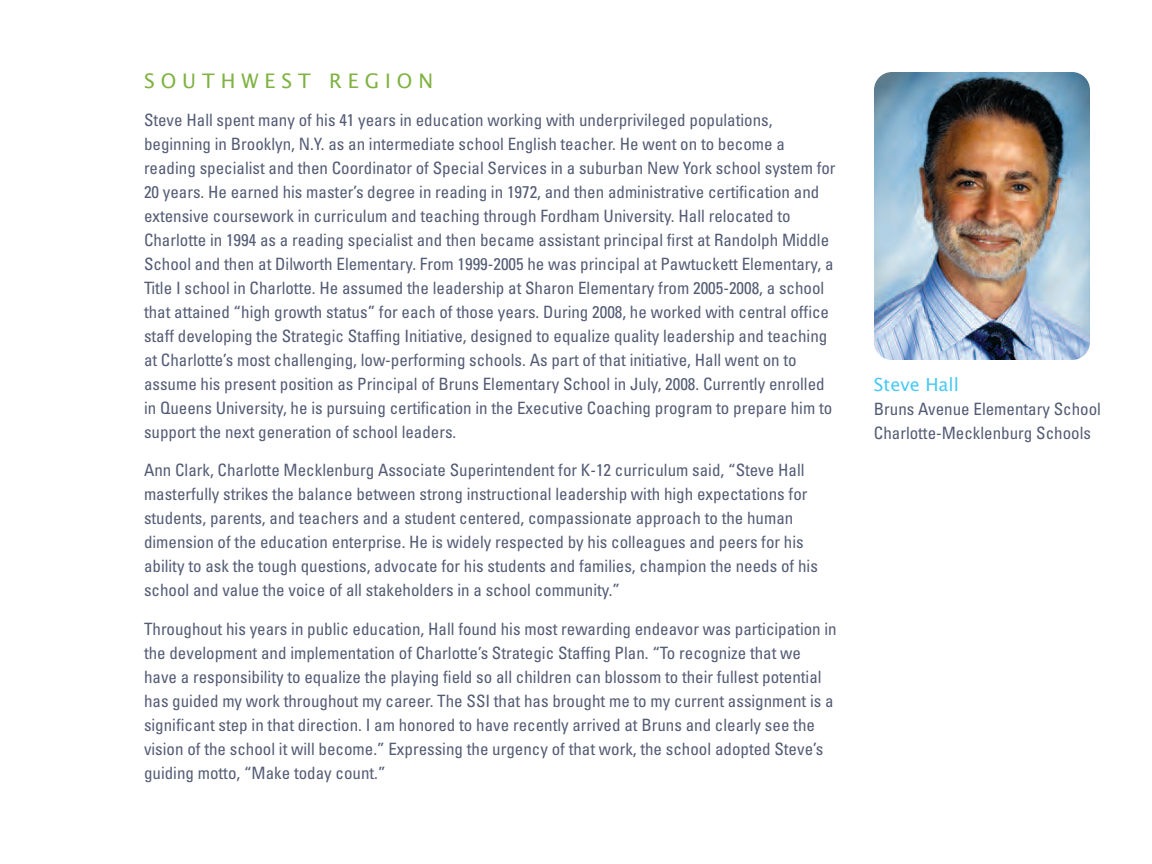
<style>
.page{position:relative;width:1152px;height:864px;background:#fff}
.page>*{position:absolute;margin:0;border:0;box-sizing:border-box;transform-origin:0 0}
.t1{font:20px "Lucida Grande";letter-spacing:.3em;color:#7fb240}
.t2{font:18px "Lucida Grande";color:#49c9f4}
.t3{font:condensed 17px/24px "Univers";color:#545c75}
</style>
<div class="page">
<img style="left:874px;top:72px;width:216px;height:288px;border-radius:18px">
<p class="t1" style="left:144px;top:69px;width:291px">SOUTHWEST REGION</p>
<p class="t3" style="left:144px;top:109px;width:693px">Steve Hall spent many of his 41 years in education working with underprivileged populations, beginning in Brooklyn, N.Y. as an intermediate school English teacher. He went on to become a reading specialist and then Coordinator of Special Services in a suburban New York school system for 20 years. He earned his master’s degree in reading in 1972, and then administrative certification and extensive coursework in curriculum and teaching through Fordham University. Hall relocated to Charlotte in 1994 as a reading specialist and then became assistant principal first at Randolph Middle School and then at Dilworth Elementary. From 1999-2005 he was principal at Pawtuckett Elementary, a Title I school in Charlotte. He assumed the leadership at Sharon Elementary from 2005-2008, a school that attained “high growth status” for each of those years. During 2008, he worked with central office staff developing the Strategic Staffing Initiative, designed to equalize quality leadership and teaching at Charlotte’s most challenging, low-performing schools. As part of that initiative, Hall went on to assume his present position as Principal of Bruns Elementary School in July, 2008. Currently enrolled in Queens University, he is pursuing certification in the Executive Coaching program to prepare him to support the next generation of school leaders.</p>
<p class="t3" style="left:144px;top:460px;width:675px">Ann Clark, Charlotte Mecklenburg Associate Superintendent for K-12 curriculum said, “Steve Hall masterfully strikes the balance between strong instructional leadership with high expectations for students, parents, and teachers and a student centered, compassionate approach to the human dimension of the education enterprise. He is widely respected by his colleagues and peers for his ability to ask the tough questions, advocate for his students and families, champion the needs of his school and value the voice of all stakeholders in a school community.”</p>
<p class="t3" style="left:144px;top:618px;width:694px">Throughout his years in public education, Hall found his most rewarding endeavor was participation in the development and implementation of Charlotte’s Strategic Staffing Plan. “To recognize that we have a responsibility to equalize the playing field so all children can blossom to their fullest potential has guided my work throughout my career. The SSI that has brought me to my current assignment is a significant step in that direction. I am honored to have recently arrived at Bruns and clearly see the vision of the school it will become.” Expressing the urgency of that work, the school adopted Steve’s guiding motto, “Make today count.”</p>
<p class="t2" style="left:874px;top:374px;width:87px">Steve Hall</p>
<p class="t3" style="left:874px;top:398px;width:229px">Bruns Avenue Elementary School<br>Charlotte-Mecklenburg Schools</p>
</div>
